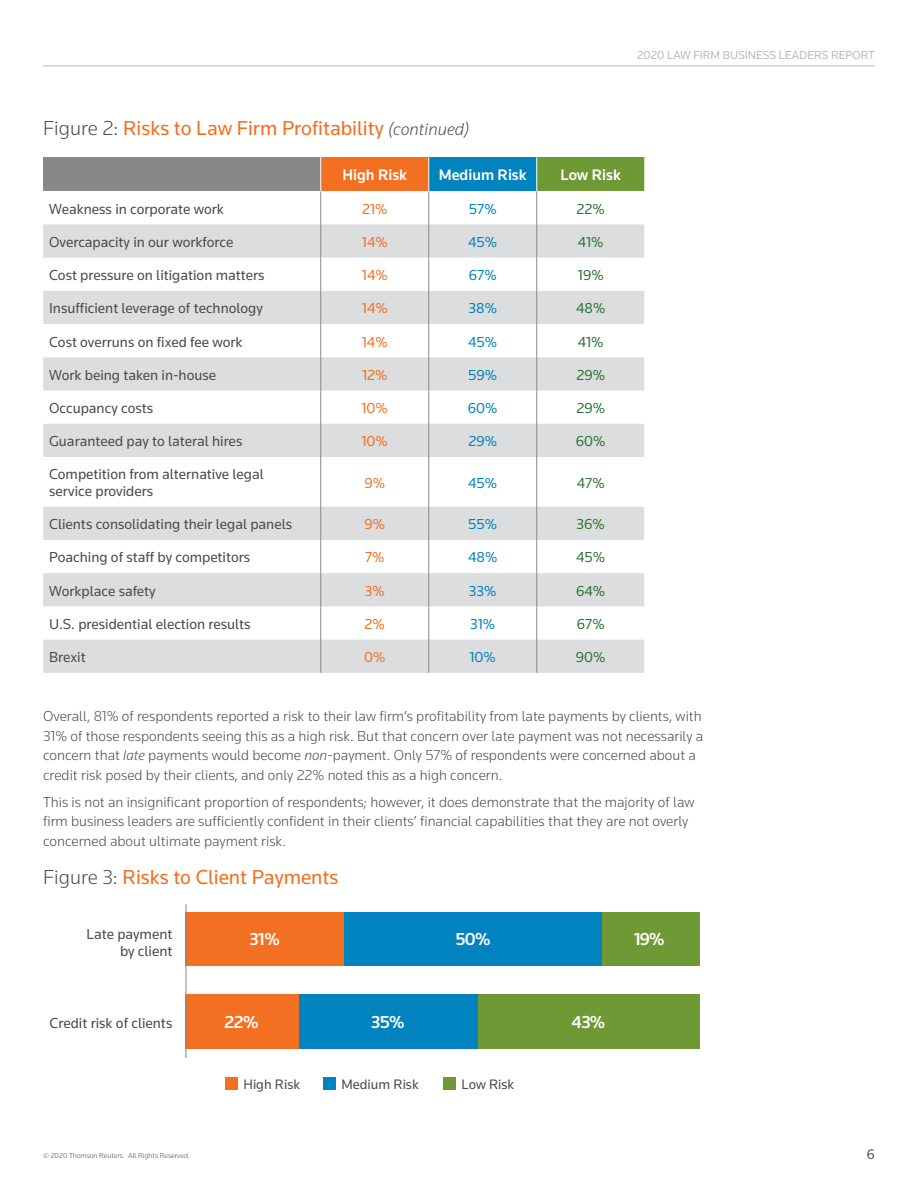
<style>
.page{position:relative;width:918px;height:1188px;background:#fff}
.page>*{position:absolute;margin:0;border:0;box-sizing:border-box;transform-origin:0 0}
.t1{font:21px "Knowledge";color:#f36f21}
.t2{font:500 18px "Knowledge";letter-spacing:-.035em;color:#fff}
.t3{font:500 15.75px "Knowledge";color:#fff}
.t4{font:300 15px/19.5px "Knowledge";color:#4d4d4f}
.t5{font:15px/16.5px "Knowledge";color:#4d4d4f}
.t6{font:15px "Knowledge";color:#0083bf}
.t7{font:15px "Knowledge";color:#2b7434}
.t8{font:15px "Knowledge";color:#f36f21}
.t9{font:14.25px "Knowledge";color:#4d4d4f}
.t10{font:12px "Knowledge";color:#b8babc}
.t11{font:300 7.5px "Knowledge";color:#4d4d4f}
.s1{font-weight:300;color:#4d4d4f}
.s2{font-weight:300;font-style:italic;font-size:18px;color:#4d4d4f}
.s3{font-style:italic}
</style>
<div class="page">
<hr style="left:43px;top:66px;width:832px;height:1px;background:#b8babc">
<div style="left:43px;top:157px;width:278px;height:34px;background:#86888a"></div>
<div style="left:321px;top:157px;width:108px;height:34px;background:#f36f21"></div>
<div style="left:429px;top:157px;width:108px;height:34px;background:#0083bf"></div>
<div style="left:537px;top:157px;width:108px;height:34px;background:#6e9934"></div>
<svg style="left:43px;top:224px;width:601px;height:449px;fill:#dcddde"></svg>
<hr style="left:320px;top:191px;width:1px;height:33px;background:#86888a">
<hr style="left:428px;top:191px;width:1px;height:33px;background:#86888a">
<hr style="left:320px;top:224px;width:1px;height:34px;background:#86888a">
<hr style="left:428px;top:224px;width:1px;height:34px;background:#86888a">
<hr style="left:320px;top:258px;width:1px;height:33px;background:#86888a">
<hr style="left:428px;top:258px;width:1px;height:33px;background:#86888a">
<hr style="left:320px;top:291px;width:1px;height:33px;background:#86888a">
<hr style="left:428px;top:291px;width:1px;height:33px;background:#86888a">
<hr style="left:320px;top:324px;width:1px;height:33px;background:#86888a">
<hr style="left:428px;top:324px;width:1px;height:33px;background:#86888a">
<hr style="left:320px;top:357px;width:1px;height:34px;background:#86888a">
<hr style="left:428px;top:357px;width:1px;height:34px;background:#86888a">
<hr style="left:320px;top:391px;width:1px;height:33px;background:#86888a">
<hr style="left:428px;top:391px;width:1px;height:33px;background:#86888a">
<hr style="left:320px;top:424px;width:1px;height:33px;background:#86888a">
<hr style="left:428px;top:424px;width:1px;height:33px;background:#86888a">
<hr style="left:320px;top:457px;width:1px;height:50px;background:#86888a">
<hr style="left:428px;top:457px;width:1px;height:50px;background:#86888a">
<hr style="left:320px;top:507px;width:1px;height:33px;background:#86888a">
<hr style="left:428px;top:507px;width:1px;height:33px;background:#86888a">
<hr style="left:320px;top:540px;width:1px;height:33px;background:#86888a">
<hr style="left:428px;top:540px;width:1px;height:33px;background:#86888a">
<hr style="left:320px;top:573px;width:1px;height:33px;background:#86888a">
<hr style="left:428px;top:573px;width:1px;height:33px;background:#86888a">
<hr style="left:320px;top:606px;width:1px;height:34px;background:#86888a">
<hr style="left:428px;top:606px;width:1px;height:34px;background:#86888a">
<hr style="left:320px;top:640px;width:1px;height:33px;background:#86888a">
<hr style="left:428px;top:640px;width:1px;height:33px;background:#86888a">
<hr style="left:536px;top:191px;width:1px;height:33px;background:#86888a">
<hr style="left:536px;top:224px;width:1px;height:34px;background:#86888a">
<hr style="left:536px;top:258px;width:1px;height:33px;background:#86888a">
<hr style="left:536px;top:291px;width:1px;height:33px;background:#86888a">
<hr style="left:536px;top:324px;width:1px;height:33px;background:#86888a">
<hr style="left:536px;top:357px;width:1px;height:34px;background:#86888a">
<hr style="left:536px;top:391px;width:1px;height:33px;background:#86888a">
<hr style="left:536px;top:424px;width:1px;height:33px;background:#86888a">
<hr style="left:536px;top:457px;width:1px;height:50px;background:#86888a">
<hr style="left:536px;top:507px;width:1px;height:33px;background:#86888a">
<hr style="left:536px;top:540px;width:1px;height:33px;background:#86888a">
<hr style="left:536px;top:573px;width:1px;height:33px;background:#86888a">
<hr style="left:536px;top:606px;width:1px;height:34px;background:#86888a">
<hr style="left:536px;top:640px;width:1px;height:33px;background:#86888a">
<hr style="left:644px;top:157px;width:1px;height:34px;background:#fff">
<hr style="left:320px;top:157px;width:1px;height:34px;background:#fff">
<hr style="left:428px;top:157px;width:1px;height:34px;background:#fff">
<hr style="left:536px;top:157px;width:1px;height:34px;background:#fff">
<div style="left:186px;top:912px;width:159px;height:54px;background:#f36f21"></div>
<div style="left:345px;top:912px;width:257px;height:54px;background:#0083bf"></div>
<div style="left:602px;top:912px;width:98px;height:54px;background:#6e9934"></div>
<div style="left:225px;top:1077px;width:13px;height:13px;background:#f36f21"></div>
<div style="left:323px;top:1077px;width:13px;height:13px;background:#0083bf"></div>
<div style="left:443px;top:1077px;width:13px;height:13px;background:#6e9934"></div>
<div style="left:186px;top:995px;width:113px;height:54px;background:#f36f21"></div>
<div style="left:299px;top:995px;width:180px;height:54px;background:#0083bf"></div>
<div style="left:479px;top:995px;width:221px;height:54px;background:#6e9934"></div>
<hr style="left:186px;top:904px;width:1px;height:154px;background:#86888a">
<p class="t10" style="left:637px;top:47px;width:239px">2020 Law Firm Business Leaders Report</p>
<h1 class="t1" style="left:43px;top:115px;width:428px"><span class="s1">Figure 2:</span> Risks to Law Firm Profitability <span class="s2">(continued)</span></h1>
<p class="t3" style="left:342px;top:165px;width:66px">High Risk</p>
<p class="t3" style="left:439px;top:165px;width:89px">Medium Risk</p>
<p class="t3" style="left:561px;top:165px;width:62px">Low Risk</p>
<p class="t5" style="left:49px;top:200px;width:176px">Weakness in corporate work</p>
<p class="t8" style="left:362px;top:199px;width:27px">21%</p>
<p class="t6" style="left:469px;top:199px;width:29px">57%</p>
<p class="t7" style="left:577px;top:199px;width:30px">22%</p>
<p class="t5" style="left:49px;top:233px;width:186px">Overcapacity in our workforce</p>
<p class="t8" style="left:362px;top:233px;width:27px">14%</p>
<p class="t6" style="left:468px;top:233px;width:30px">45%</p>
<p class="t7" style="left:578px;top:233px;width:27px">41%</p>
<p class="t5" style="left:49px;top:267px;width:217px">Cost pressure on litigation matters</p>
<p class="t8" style="left:362px;top:266px;width:27px">14%</p>
<p class="t6" style="left:469px;top:266px;width:29px">67%</p>
<p class="t7" style="left:578px;top:266px;width:27px">19%</p>
<p class="t5" style="left:49px;top:300px;width:215px">Insufficient leverage of technology</p>
<p class="t8" style="left:362px;top:299px;width:27px">14%</p>
<p class="t6" style="left:469px;top:299px;width:30px">38%</p>
<p class="t7" style="left:576px;top:299px;width:31px">48%</p>
<p class="t5" style="left:49px;top:333px;width:195px">Cost overruns on fixed fee work</p>
<p class="t8" style="left:362px;top:332px;width:27px">14%</p>
<p class="t6" style="left:468px;top:332px;width:30px">45%</p>
<p class="t7" style="left:578px;top:332px;width:27px">41%</p>
<p class="t5" style="left:49px;top:366px;width:169px">Work being taken in-house</p>
<p class="t8" style="left:362px;top:365px;width:27px">12%</p>
<p class="t6" style="left:468px;top:365px;width:30px">59%</p>
<p class="t7" style="left:576px;top:365px;width:30px">29%</p>
<p class="t5" style="left:49px;top:399px;width:106px">Occupancy costs</p>
<p class="t8" style="left:362px;top:399px;width:28px">10%</p>
<p class="t6" style="left:468px;top:399px;width:31px">60%</p>
<p class="t7" style="left:576px;top:399px;width:30px">29%</p>
<p class="t5" style="left:49px;top:433px;width:195px">Guaranteed pay to lateral hires</p>
<p class="t8" style="left:362px;top:432px;width:28px">10%</p>
<p class="t6" style="left:468px;top:432px;width:30px">29%</p>
<p class="t7" style="left:576px;top:432px;width:31px">60%</p>
<p class="t5" style="left:49px;top:466px;width:216px">Competition from alternative legal service providers</p>
<p class="t8" style="left:364px;top:473px;width:22px">9%</p>
<p class="t6" style="left:468px;top:473px;width:30px">45%</p>
<p class="t7" style="left:577px;top:473px;width:29px">47%</p>
<p class="t5" style="left:49px;top:516px;width:244px">Clients consolidating their legal panels</p>
<p class="t8" style="left:364px;top:515px;width:22px">9%</p>
<p class="t6" style="left:468px;top:515px;width:30px">55%</p>
<p class="t7" style="left:577px;top:515px;width:30px">36%</p>
<p class="t5" style="left:49px;top:549px;width:203px">Poaching of staff by competitors</p>
<p class="t8" style="left:365px;top:548px;width:21px">7%</p>
<p class="t6" style="left:468px;top:548px;width:31px">48%</p>
<p class="t7" style="left:576px;top:548px;width:30px">45%</p>
<p class="t5" style="left:49px;top:582px;width:108px">Workplace safety</p>
<p class="t8" style="left:365px;top:581px;width:21px">3%</p>
<p class="t6" style="left:469px;top:581px;width:29px">33%</p>
<p class="t7" style="left:576px;top:581px;width:30px">64%</p>
<p class="t5" style="left:49px;top:615px;width:203px">U.S. presidential election results</p>
<p class="t8" style="left:365px;top:615px;width:22px">2%</p>
<p class="t6" style="left:470px;top:615px;width:26px">31%</p>
<p class="t7" style="left:577px;top:615px;width:29px">67%</p>
<p class="t5" style="left:49px;top:649px;width:38px">Brexit</p>
<p class="t8" style="left:364px;top:648px;width:23px">0%</p>
<p class="t6" style="left:470px;top:648px;width:28px">10%</p>
<p class="t7" style="left:576px;top:648px;width:31px">90%</p>
<p class="t4" style="left:43px;top:706px;width:662px">Overall, 81% of respondents reported a risk to their law firm’s profitability from late payments by clients, with 31% of those respondents seeing this as a high risk. But that concern over late payment was not necessarily a concern that <span class="s3">late</span> payments would become <span class="s3">non</span>-payment. Only 57% of respondents were concerned about a credit risk posed by their clients, and only 22% noted this as a high concern.</p>
<p class="t4" style="left:43px;top:792px;width:653px">This is not an insignificant proportion of respondents; however, it does demonstrate that the majority of law firm business leaders are sufficiently confident in their clients’ financial capabilities that they are not overly concerned about ultimate payment risk.</p>
<h1 class="t1" style="left:43px;top:864px;width:297px"><span class="s1">Figure 3:</span> Risks to Client Payments</h1>
<p class="t5" style="left:86px;top:925px;width:87px;line-height:17.2px;text-align:right">Late payment by client</p>
<p class="t5" style="left:50px;top:1015px;width:124px">Credit risk of clients</p>
<p class="t2" style="left:249px;top:928px;width:32px">31%</p>
<p class="t2" style="left:456px;top:928px;width:36px">50%</p>
<p class="t2" style="left:634px;top:928px;width:32px">19%</p>
<p class="t2" style="left:224px;top:1011px;width:35px">22%</p>
<p class="t2" style="left:371px;top:1011px;width:35px">35%</p>
<p class="t2" style="left:572px;top:1011px;width:35px">43%</p>
<p class="t9" style="left:243px;top:1076px;width:58px">High Risk</p>
<p class="t9" style="left:341px;top:1076px;width:79px">Medium Risk</p>
<p class="t9" style="left:461px;top:1076px;width:54px">Low Risk</p>
<p class="t11" style="left:43px;top:1151px;width:148px">© 2020 Thomson Reuters. All Rights Reserved.</p>
<p class="t9" style="left:867px;top:1145px;width:9px">6</p>
</div>
